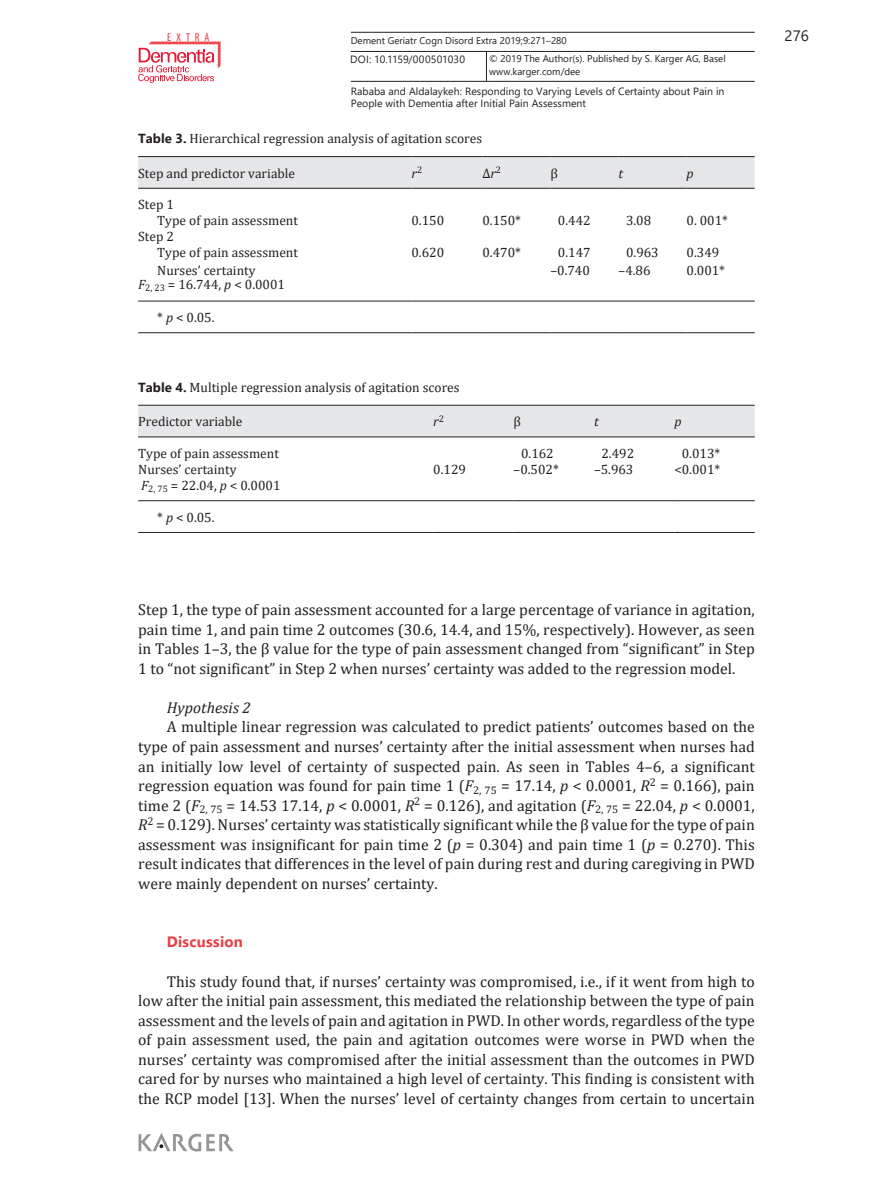
<style>
.page{position:relative;width:893px;height:1191px;background:#fff}
.page>*{position:absolute;margin:0;border:0;box-sizing:border-box;transform-origin:0 0}
.t1{font:15.75px/19.5px "Cambria";color:#231f20;text-align:justify}
.t2{font:italic 15.75px "Cambria";letter-spacing:.01em;color:#231f20}
.t3{font:700 15px "Segoe UI";letter-spacing:.015em;color:#ec3d44}
.t4{font:15px "Segoe UI";color:#231f20}
.t5{font:13.5px/17.4px "Cambria";color:#231f20}
.t6{font:italic 13.5px "Cambria";color:#231f20}
.t7{font:condensed 11.4px "Myriad Pro";letter-spacing:.445em;color:#e93840}
.t8{font:10.5px/12px "Segoe UI";letter-spacing:.005em;color:#231f20}
.t9{font:9.75px "Segoe UI";color:#231f20}
.s1{font-family:"Segoe UI";font-weight:700;font-size:13.2px}
.s2{font-style:italic}
</style>
<div class="page">
<svg style="left:138px;top:41px;width:83px;height:42px"></svg>
<hr style="left:351px;top:51px;width:404px;height:1px;background:#231f20">
<hr style="left:351px;top:81px;width:404px;height:1px;background:#231f20">
<hr style="left:351px;top:32px;width:404px;height:1px;background:#231f20">
<svg style="left:139px;top:1133px;width:95px;height:18px"></svg>
<hr style="left:486px;top:51px;width:1px;height:30px;background:#231f20">
<div style="left:138px;top:157px;width:617px;height:31px;background:#e6e7e9"></div>
<hr style="left:138px;top:156px;width:273px;height:1px;background:#231f20">
<hr style="left:411px;top:156px;width:71px;height:1px;background:#231f20">
<hr style="left:482px;top:156px;width:68px;height:1px;background:#231f20">
<hr style="left:550px;top:156px;width:69px;height:1px;background:#231f20">
<hr style="left:619px;top:156px;width:68px;height:1px;background:#231f20">
<hr style="left:687px;top:156px;width:68px;height:1px;background:#231f20">
<hr style="left:138px;top:188px;width:273px;height:1px;background:#231f20">
<hr style="left:411px;top:188px;width:71px;height:1px;background:#231f20">
<hr style="left:482px;top:188px;width:68px;height:1px;background:#231f20">
<hr style="left:550px;top:188px;width:69px;height:1px;background:#231f20">
<hr style="left:619px;top:188px;width:68px;height:1px;background:#231f20">
<hr style="left:687px;top:188px;width:68px;height:1px;background:#231f20">
<hr style="left:138px;top:301px;width:273px;height:1px;background:#231f20">
<hr style="left:411px;top:301px;width:71px;height:1px;background:#231f20">
<hr style="left:482px;top:301px;width:68px;height:1px;background:#231f20">
<hr style="left:550px;top:301px;width:69px;height:1px;background:#231f20">
<hr style="left:619px;top:301px;width:68px;height:1px;background:#231f20">
<hr style="left:687px;top:301px;width:68px;height:1px;background:#231f20">
<hr style="left:138px;top:332px;width:273px;height:1px;background:#231f20">
<hr style="left:411px;top:332px;width:71px;height:1px;background:#231f20">
<hr style="left:482px;top:332px;width:68px;height:1px;background:#231f20">
<hr style="left:550px;top:332px;width:69px;height:1px;background:#231f20">
<hr style="left:619px;top:332px;width:68px;height:1px;background:#231f20">
<hr style="left:687px;top:332px;width:68px;height:1px;background:#231f20">
<div style="left:138px;top:406px;width:617px;height:30px;background:#e6e7e9"></div>
<hr style="left:138px;top:405px;width:295px;height:1px;background:#231f20">
<hr style="left:433px;top:405px;width:81px;height:1px;background:#231f20">
<hr style="left:514px;top:405px;width:80px;height:1px;background:#231f20">
<hr style="left:594px;top:405px;width:80px;height:1px;background:#231f20">
<hr style="left:674px;top:405px;width:81px;height:1px;background:#231f20">
<hr style="left:138px;top:436px;width:295px;height:1px;background:#231f20">
<hr style="left:433px;top:436px;width:81px;height:1px;background:#231f20">
<hr style="left:514px;top:436px;width:80px;height:1px;background:#231f20">
<hr style="left:594px;top:436px;width:80px;height:1px;background:#231f20">
<hr style="left:674px;top:436px;width:81px;height:1px;background:#231f20">
<hr style="left:138px;top:500px;width:295px;height:1px;background:#231f20">
<hr style="left:433px;top:500px;width:81px;height:1px;background:#231f20">
<hr style="left:514px;top:500px;width:80px;height:1px;background:#231f20">
<hr style="left:594px;top:500px;width:80px;height:1px;background:#231f20">
<hr style="left:674px;top:500px;width:81px;height:1px;background:#231f20">
<hr style="left:138px;top:532px;width:295px;height:1px;background:#231f20">
<hr style="left:433px;top:532px;width:81px;height:1px;background:#231f20">
<hr style="left:514px;top:532px;width:80px;height:1px;background:#231f20">
<hr style="left:594px;top:532px;width:80px;height:1px;background:#231f20">
<hr style="left:674px;top:532px;width:81px;height:1px;background:#231f20">
<p class="t7" style="left:167px;top:31px;width:44px">EXTRA</p>
<p class="t9" style="left:351px;top:31px;width:217px">Dement Geriatr Cogn Disord Extra 2019;9:271–280</p>
<p class="t8" style="left:350px;top:52px;width:116px">DOI: 10.1159/000501030</p>
<p class="t9" style="left:489px;top:50px;width:238px">© 2019 The Author(s). Published by S. Karger AG, Basel</p>
<p class="t9" style="left:489px;top:62px;width:93px">www.karger.com/dee</p>
<p class="t8" style="left:351px;top:84px;width:375px">Rababa and Aldalaykeh: Responding to Varying Levels of Certainty about Pain in<br>People with Dementia after Initial Pain Assessment</p>
<p class="t5" style="left:138px;top:130px;width:345px"><span class="s1">Table 3.</span> Hierarchical regression analysis of agitation scores</p>
<p class="t5" style="left:138px;top:164px;width:159px">Step and predictor variable</p>
<p class="t6" style="left:411px;top:163px;width:12px">r<sup>2</sup></p>
<p class="t5" style="left:482px;top:164px;width:20px">Δ<span class="s2">r</span><sup>2</sup></p>
<p class="t5" style="left:550px;top:164px;width:9px">β</p>
<p class="t6" style="left:619px;top:163px;width:6px">t</p>
<p class="t6" style="left:687px;top:163px;width:9px">p</p>
<p class="t5" style="left:157px;top:197px;width:142px;line-height:15.9px;text-indent:-19px">Step 1<br>Type of pain assessment</p>
<p class="t5" style="left:411px;top:212px;width:34px">0.150</p>
<p class="t5" style="left:482px;top:212px;width:40px">0.150*</p>
<p class="t5" style="left:558px;top:212px;width:34px">0.442</p>
<p class="t5" style="left:626px;top:212px;width:27px">3.08</p>
<p class="t5" style="left:687px;top:212px;width:43px">0. 001*</p>
<p class="t5" style="left:157px;top:229px;width:142px;line-height:15.9px;text-indent:-19px">Step 2<br>Type of pain assessment</p>
<p class="t5" style="left:157px;top:261px;width:100px">Nurses’ certainty</p>
<p class="t5" style="left:138px;top:275px;width:148px"><span class="s2">F</span><sub>2,</sub> <sub>23</sub> = 16.744, <span class="s2">p</span> &lt; 0.0001</p>
<p class="t5" style="left:157px;top:309px;width:59px">* <span class="s2">p</span> &lt; 0.05.</p>
<p class="t5" style="left:411px;top:244px;width:34px">0.620</p>
<p class="t5" style="left:482px;top:244px;width:40px">0.470*</p>
<p class="t5" style="left:550px;top:244px;width:42px;text-align:center">0.147 –0.740</p>
<p class="t5" style="left:619px;top:244px;width:42px;text-indent:7px">0.963 –4.86</p>
<p class="t5" style="left:687px;top:244px;width:40px">0.349<br>0.001*</p>
<p class="t5" style="left:138px;top:379px;width:323px"><span class="s1">Table 4.</span> Multiple regression analysis of agitation scores</p>
<p class="t5" style="left:138px;top:413px;width:106px">Predictor variable</p>
<p class="t6" style="left:433px;top:412px;width:12px">r<sup>2</sup></p>
<p class="t5" style="left:514px;top:413px;width:9px">β</p>
<p class="t6" style="left:594px;top:412px;width:6px">t</p>
<p class="t6" style="left:674px;top:412px;width:9px">p</p>
<p class="t5" style="left:138px;top:445px;width:142px">Type of pain assessment</p>
<p class="t5" style="left:521px;top:445px;width:34px">0.162</p>
<p class="t5" style="left:601px;top:445px;width:34px">2.492</p>
<p class="t5" style="left:682px;top:445px;width:40px">0.013*</p>
<p class="t5" style="left:138px;top:461px;width:100px">Nurses’ certainty</p>
<p class="t5" style="left:433px;top:461px;width:34px">0.129</p>
<p class="t5" style="left:514px;top:461px;width:47px">–0.502*</p>
<p class="t5" style="left:594px;top:461px;width:41px">–5.963</p>
<p class="t5" style="left:674px;top:461px;width:47px">&lt;0.001*</p>
<p class="t5" style="left:141px;top:477px;width:141px"><span class="s2">F</span><sub>2,</sub> <sub>75</sub> = 22.04, <span class="s2">p</span> &lt; 0.0001</p>
<p class="t5" style="left:157px;top:508px;width:59px">* <span class="s2">p</span> &lt; 0.05.</p>
<p class="t4" style="left:785px;top:22px;width:26px">276</p>
<p class="t1" style="left:138px;top:600px;width:618px">Step 1, the type of pain assessment accounted for a large percentage of variance in agitation, pain time 1, and pain time 2 outcomes (30.6, 14.4, and 15%, respectively). However, as seen in Tables 1–3, the β value for the type of pain assessment changed from “significant” in Step 1 to “not significant” in Step 2 when nurses’ certainty was added to the regression model.</p>
<p class="t2" style="left:167px;top:696px;width:85px">Hypothesis 2</p>
<p class="t1" style="left:138px;top:717px;width:618px;text-indent:29px">A multiple linear regression was calculated to predict patients’ outcomes based on the type of pain assessment and nurses’ certainty after the initial assessment when nurses had an initially low level of certainty of suspected pain. As seen in Tables 4–6, a significant regression equation was found for pain time 1 (<span class="s2">F</span><sub>2,</sub> <sub>75</sub> = 17.14, <span class="s2">p</span> &lt; 0.0001, <span class="s2">R</span><sup>2</sup> = 0.166), pain time 2 (<span class="s2">F</span><sub>2,</sub> <sub>75</sub> = 14.53 17.14, <span class="s2">p</span> &lt; 0.0001, <span class="s2">R</span><sup>2</sup> = 0.126), and agitation (<span class="s2">F</span><sub>2,</sub> <sub>75</sub> = 22.04, <span class="s2">p</span> &lt; 0.0001, <span class="s2">R</span><sup>2</sup> = 0.129). Nurses’ certainty was statistically significant while the β value for the type of pain assessment was insignificant for pain time 2 (<span class="s2">p</span> = 0.304) and pain time 1 (<span class="s2">p</span> = 0.270). This result indicates that differences in the level of pain during rest and during caregiving in PWD were mainly dependent on nurses’ certainty.</p>
<p class="t3" style="left:167px;top:928px;width:77px">Discussion</p>
<p class="t1" style="left:138px;top:971px;width:618px;text-indent:29px">This study found that, if nurses’ certainty was compromised, i.e., if it went from high to low after the initial pain assessment, this mediated the relationship between the type of pain assessment and the levels of pain and agitation in PWD. In other words, regardless of the type of pain assessment used, the pain and agitation outcomes were worse in PWD when the nurses’ certainty was compromised after the initial assessment than the outcomes in PWD cared for by nurses who maintained a high level of certainty. This finding is consistent with the RCP model [13]. When the nurses’ level of certainty changes from certain to uncertain</p>
</div>
